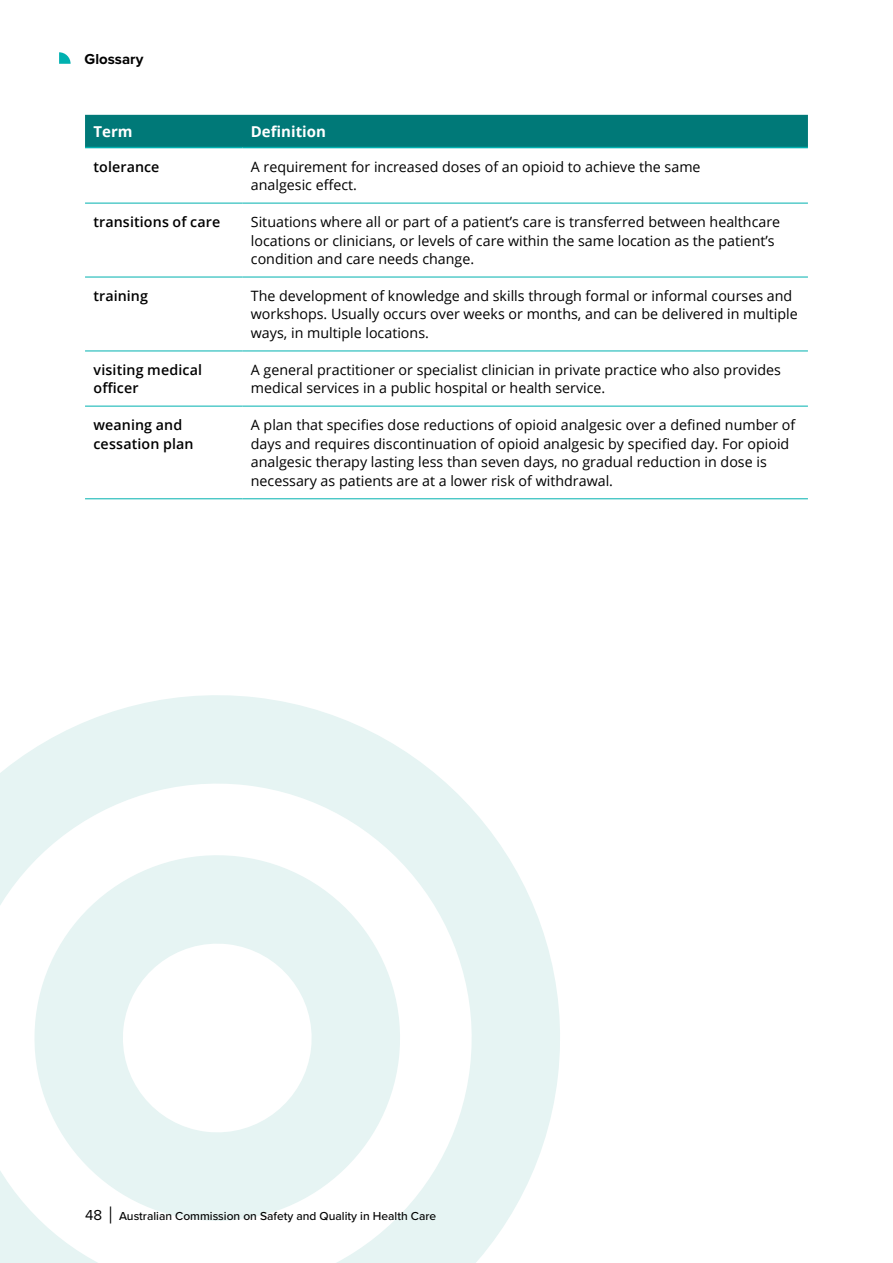
<style>
.page{position:relative;width:893px;height:1263px;background:#fff}
.page>*{position:absolute;margin:0;border:0;box-sizing:border-box;transform-origin:0 0}
.Table_Heading__white{font:700 15px "Open Sans";color:#fff}
.t1{font:700 15px "Proxima Nova";color:#000}
.Table_Text{font:14.25px/18.8px "Open Sans";color:#000}
.Table_Text-2{font:600 14.25px/18.8px "Open Sans";letter-spacing:.005em;color:#000}
.t2{font:500 12px "Proxima Nova";color:#000}
.s1{font-weight:400;font-size:15px}
.s2{font-weight:300;font-size:24px}
</style>
<div class="page">
<svg style="left:0;top:695px;width:560px;height:568px;fill:#e6f4f3"></svg>
<svg style="left:24px;top:845px;width:386px;height:386px;fill:#e6f4f3"></svg>
<div style="left:85px;top:115px;width:723px;height:32px;background:#007978"></div>
<svg style="left:85px;top:148px;width:723px;height:258px"></svg>
<hr style="left:85px;top:203px;width:157px;height:1px;background:#00b1b0">
<hr style="left:242px;top:203px;width:566px;height:1px;background:#00b1b0">
<hr style="left:85px;top:277px;width:157px;height:1px;background:#00b1b0">
<hr style="left:242px;top:277px;width:566px;height:1px;background:#00b1b0">
<hr style="left:85px;top:351px;width:157px;height:1px;background:#00b1b0">
<hr style="left:242px;top:351px;width:566px;height:1px;background:#00b1b0">
<hr style="left:85px;top:406px;width:157px;height:1px;background:#00b1b0">
<hr style="left:242px;top:406px;width:566px;height:1px;background:#00b1b0">
<hr style="left:85px;top:498px;width:157px;height:1px;background:#00b1b0">
<hr style="left:242px;top:498px;width:566px;height:1px;background:#00b1b0">
<hr style="left:85px;top:147px;width:157px;height:1px;background:#00b1b0">
<hr style="left:242px;top:147px;width:566px;height:1px;background:#00b1b0">
<svg style="left:59px;top:52px;width:12px;height:12px"></svg>
<p class="t1" style="left:85px;top:48px;width:60px">Glossary</p>
<p class="Table_Heading__white" style="left:94px;top:121px;width:41px">Term</p>
<p class="Table_Heading__white" style="left:251px;top:121px;width:76px">Definition</p>
<p class="Table_Text-2" style="left:94px;top:157px;width:67px">tolerance</p>
<p class="Table_Text" style="left:251px;top:157px;width:451px">A requirement for increased doses of an opioid to achieve the same analgesic effect.</p>
<p class="Table_Text-2" style="left:94px;top:212px;width:128px">transitions of care</p>
<p class="Table_Text" style="left:251px;top:212px;width:531px">Situations where all or part of a patient’s care is transferred between healthcare locations or clinicians, or levels of care within the same location as the patient’s condition and care needs change.</p>
<p class="Table_Text-2" style="left:94px;top:286px;width:56px">training</p>
<p class="Table_Text" style="left:251px;top:286px;width:548px">The development of knowledge and skills through formal or informal courses and workshops. Usually occurs over weeks or months, and can be delivered in multiple ways, in multiple locations.</p>
<p class="Table_Text-2" style="left:94px;top:360px;width:110px">visiting medical officer</p>
<p class="Table_Text" style="left:251px;top:360px;width:532px">A general practitioner or specialist clinician in private practice who also provides medical services in a public hospital or health service.</p>
<p class="Table_Text-2" style="left:94px;top:415px;width:102px">weaning and cessation plan</p>
<p class="Table_Text" style="left:251px;top:415px;width:546px">A plan that specifies dose reductions of opioid analgesic over a defined number of days and requires discontinuation of opioid analgesic by specified day. For opioid analgesic therapy lasting less than seven days, no gradual reduction in dose is necessary as patients are at a lower risk of withdrawal.</p>
<p class="t2" style="left:85px;top:1207px;width:353px"><span class="s1">48</span> <span class="s2">|</span> Australian Commission on Safety and Quality in Health Care</p>
</div>
